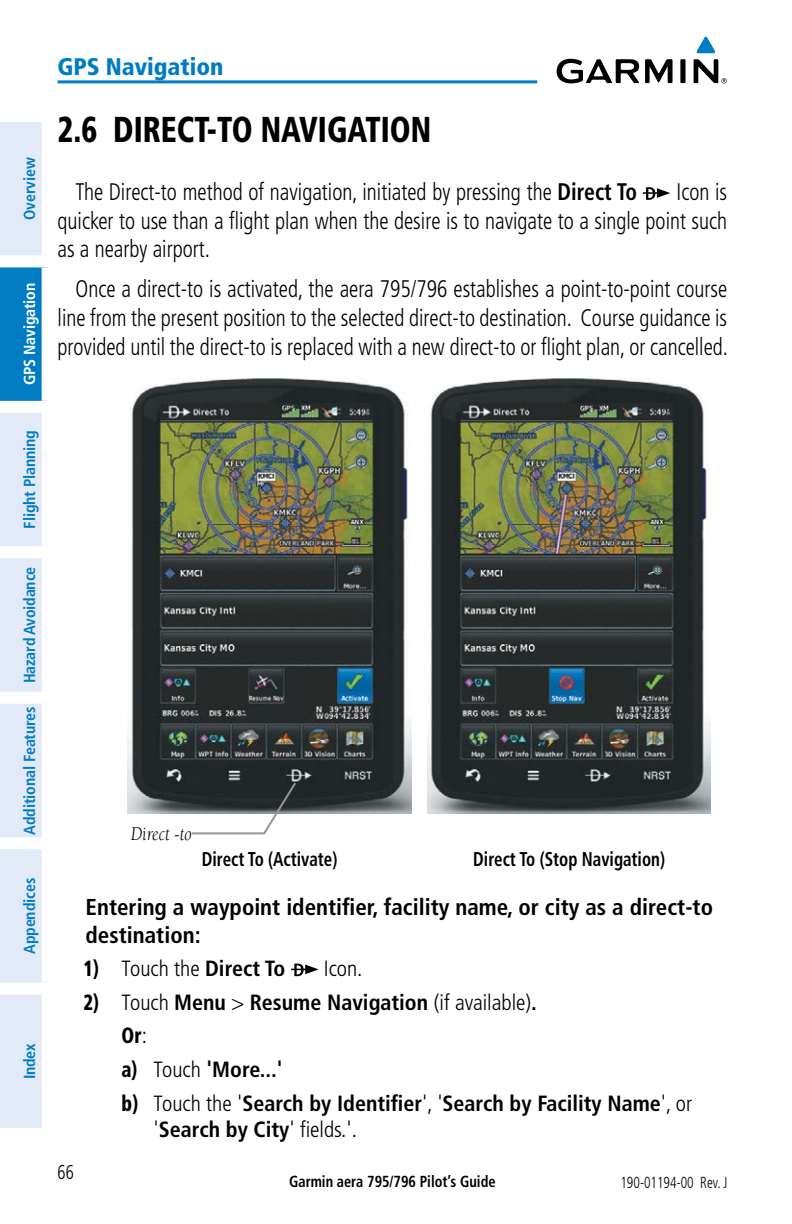
<style>
.page{position:relative;width:792px;height:1224px;background:#fff}
.page>*{position:absolute;margin:0;border:0;box-sizing:border-box;transform-origin:0 0}
.Heading_1{font:900 condensed 36px "Frutiger";color:#000;scale:.85 1}
.G300{font:300 condensed 24px/28.8px "Frutiger";color:#000;text-align:justify;scale:.9 1}
.t1{font:900 condensed 24px "Frutiger";color:#007cc3}
.PROCEDURE_HEAD{font:700 condensed 23px/27.6px "Frutiger";color:#000}
.Procedure_Substep{font:700 condensed 22px/26.4px "Frutiger";color:#000}
.Procedure{font:700 condensed 22px "Frutiger";color:#000}
.Procedure-2{font:300 condensed 22px "Frutiger";color:#000}
.Procedure-3{font:900 condensed 22px "Frutiger";color:#000;scale:.85 1}
.t2{font:700 condensed 20px "Frutiger";color:#000;scale:.85 1}
.Callout{font:italic 20px "Berkeley";color:#000;scale:.85 1}
.t3{font:300 condensed 20px "Frutiger";color:#000;scale:.85 1}
.t4{font:700 condensed 16px "Frutiger";letter-spacing:-.01em;color:#007cc3}
.t5{font:700 condensed 16px "Frutiger";color:#000;scale:.9 1}
.t6{font:300 condensed 16px "Frutiger";color:#000;scale:.85 1}
.t7{font:700 condensed 16px "Frutiger";letter-spacing:-.01em;color:#fff}
.s1{font-weight:700}
.s2{font-weight:900}
.s3{font-weight:300}
</style>
<div class="page">
<div style="left:0;top:122px;width:42px;height:1006px;background:#e3eaf7"></div>
<div style="left:0;top:261px;width:48px;height:146px;background:#007cc3"></div>
<div style="left:0;top:255px;width:54px;height:12px;background:#fff"></div>
<div style="left:42px;top:267px;width:12px;height:134px;background:#fff"></div>
<div style="left:0;top:401px;width:54px;height:12px;background:#fff"></div>
<div style="left:0;top:546px;width:54px;height:12px;background:#fff"></div>
<div style="left:0;top:692px;width:54px;height:12px;background:#fff"></div>
<div style="left:0;top:837px;width:54px;height:12px;background:#fff"></div>
<div style="left:0;top:983px;width:54px;height:12px;background:#fff"></div>
<svg style="left:643px;top:187px;width:27px;height:13px"></svg>
<img style="left:427px;top:378px;width:284px;height:436px">
<img style="left:128px;top:378px;width:283px;height:436px">
<svg style="left:189px;top:780px;width:109px;height:55px"></svg>
<div style="left:131px;top:825px;width:61px;height:15px;background:#fff"></div>
<svg style="left:291px;top:964px;width:28px;height:12px"></svg>
<svg style="left:697px;top:37px;width:18px;height:16px"></svg>
<svg style="left:557px;top:59px;width:170px;height:24px"></svg>
<hr style="left:58px;top:80px;width:479px;height:3px;background:#007dc3">
<p class="t4" style="left:20px;top:220px;width:64px;rotate:-90deg">Overview</p>
<p class="t7" style="left:20px;top:385px;width:104px;rotate:-90deg">GPS Navigation</p>
<p class="t4" style="left:20px;top:529px;width:100px;rotate:-90deg">Flight Planning</p>
<p class="t4" style="left:20px;top:683px;width:118px;rotate:-90deg">Hazard Avoidance</p>
<p class="t4" style="left:20px;top:835px;width:130px;rotate:-90deg">Additional Features</p>
<p class="t4" style="left:20px;top:954px;width:77px;rotate:-90deg">Appendices</p>
<p class="t4" style="left:20px;top:1079px;width:38px;rotate:-90deg">Index</p>
<p class="t1" style="left:57px;top:52px;width:168px">GPS Navigation</p>
<p class="Heading_1" style="left:58px;top:108px;width:441px">2.6 DIRECT-TO NAVIGATION</p>
<p class="G300" style="left:76px;top:177px;width:625px">The Direct-to method of navigation, initiated by pressing the <span class="s1">Direct To</span></p>
<p class="G300" style="left:58px;top:177px;width:746px;text-indent:619px">Icon is quicker to use than a flight plan when the desire is to navigate to a single point such as a nearby airport.</p>
<p class="G300" style="left:58px;top:275px;width:747px;text-indent:18px">Once a direct-to is activated, the aera 795/796 establishes a point-to-point course line from the present position to the selected direct-to destination. Course guidance is provided until the direct-to is replaced with a new direct-to or flight plan, or cancelled.</p>
<p class="Callout" style="left:131px;top:823px;width:73px">Direct -to</p>
<p class="t3" style="left:58px;top:1161px;width:21px">66</p>
<p class="t2" style="left:473px;top:847px;width:227px">Direct To (Stop Navigation)</p>
<p class="PROCEDURE_HEAD" style="left:86px;top:893px;width:629px">Entering a waypoint identifier, facility name, or city as a direct-to destination:</p>
<p class="Procedure-2" style="left:84px;top:956px;width:203px"><span class="s2">1)</span> Touch the <span class="s1">Direct To</span></p>
<p class="Procedure-2" style="left:324px;top:956px;width:40px">Icon.</p>
<p class="Procedure" style="left:84px;top:989px;width:455px"><span class="s2">2)</span> <span class="s3">Touch</span> Menu <span class="s3">&gt;</span> Resume Navigation <span class="s3">(if available)</span>.</p>
<p class="Procedure-3" style="left:122px;top:1022px;width:31px">Or<span class="s3">:</span></p>
<p class="Procedure_Substep" style="left:122px;top:1056px;width:163px"><span class="s2">a)</span> <span class="s3">Touch</span> 'More...'</p>
<p class="Procedure_Substep" style="left:154px;top:1090px;width:540px;text-indent:-32px"><span class="s2">b)</span> <span class="s3">Touch the '</span>Search by Identifier<span class="s3">', '</span>Search by Facility Name<span class="s3">', or '</span>Search by City<span class="s3">' fields.'.</span></p>
<p class="t2" style="left:202px;top:847px;width:161px">Direct To (Activate)</p>
<p class="t5" style="left:289px;top:1172px;width:231px">Garmin aera 795/796 Pilot’s Guide</p>
<p class="t6" style="left:620px;top:1173px;width:128px">190-01194-00 Rev. J</p>
</div>
